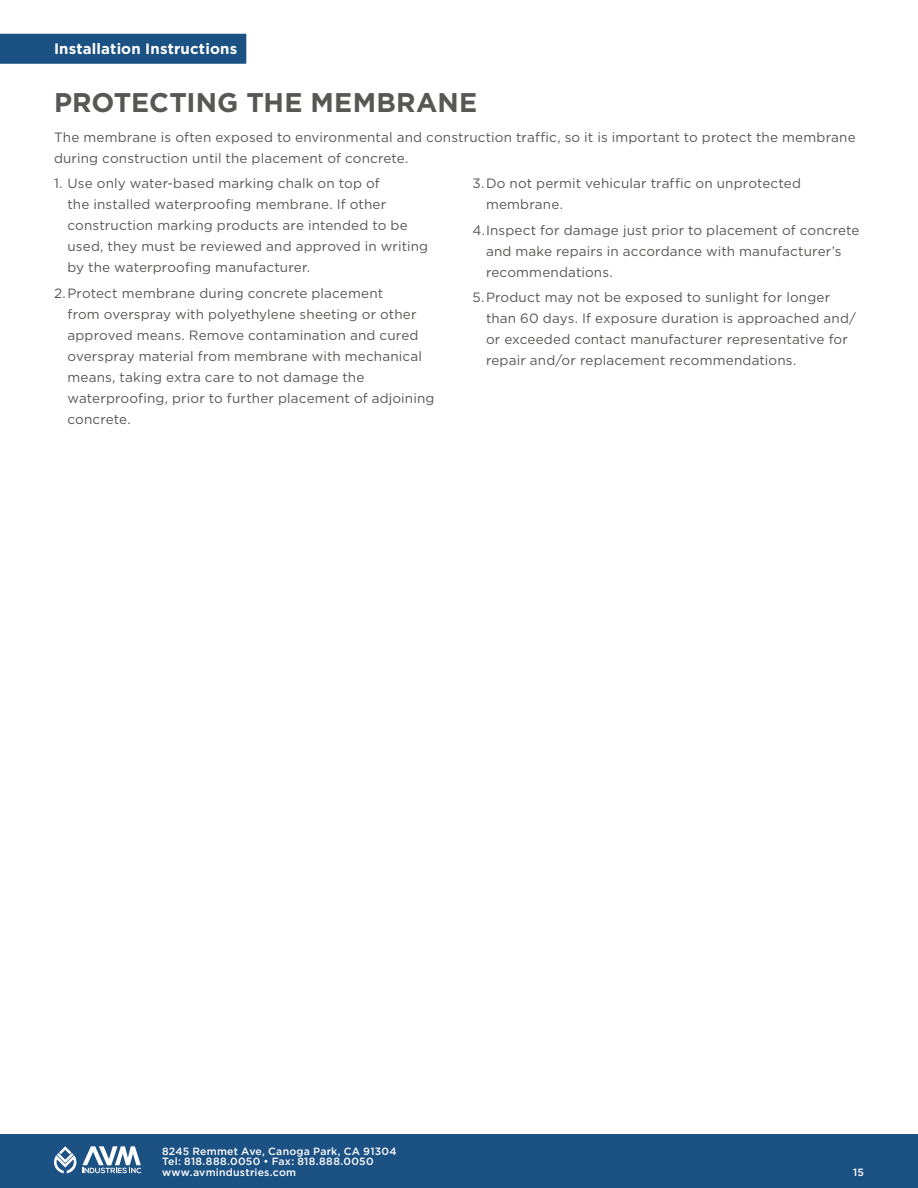
<style>
.page{position:relative;width:918px;height:1188px;background:#fff}
.page>*{position:absolute;margin:0;border:0;box-sizing:border-box;transform-origin:0 0}
._4_Subhead{font:700 27px "Gotham";letter-spacing:.005em;color:#575755}
.t1{font:700 15px "Gotham";letter-spacing:.01em;color:#fff}
._3_Text{font:13.5px/21px "Gotham";letter-spacing:.01em;color:#575755}
.t2{font:500 10.5px/10.5px "Gotham";letter-spacing:.025em;color:#fff}
</style>
<div class="page">
<div style="left:0;top:34px;width:246px;height:30px;background:#1c5184"></div>
<div style="left:0;top:1134px;width:918px;height:54px;background:#1c5184"></div>
<svg style="left:54px;top:1146px;width:22px;height:27px"></svg>
<svg style="left:82px;top:1146px;width:59px;height:27px"></svg>
<p class="t1" style="left:54px;top:39px;width:185px">Installation Instructions</p>
<p class="_4_Subhead" style="left:54px;top:84px;width:425px">PROTECTING THE MEMBRANE</p>
<p class="_3_Text" style="left:54px;top:126px;width:803px">The membrane is often exposed to environmental and construction traffic, so it is important to protect the membrane during construction until the placement of concrete.</p>
<p class="_3_Text" style="left:68px;top:173px;width:362px;text-indent:-14px">1. Use only water-based marking chalk on top of<br>the installed waterproofing membrane. If other construction marking products are intended to be used, they must be reviewed and approved in writing by the waterproofing manufacturer.</p>
<p class="_3_Text" style="left:68px;top:282px;width:369px;text-indent:-14px">2.Protect membrane during concrete placement<br>from overspray with polyethylene sheeting or other approved means. Remove contamination and cured overspray material from membrane with mechanical means, taking extra care to not damage the waterproofing, prior to further placement of adjoining concrete.</p>
<p class="_3_Text" style="left:486px;top:173px;width:317px;text-indent:-14px">3.Do not permit vehicular traffic on unprotected membrane.</p>
<p class="_3_Text" style="left:486px;top:219px;width:375px;text-indent:-14px">4.Inspect for damage just prior to placement of concrete and make repairs in accordance with manufacturer’s recommendations.</p>
<p class="_3_Text" style="left:486px;top:287px;width:372px;text-indent:-14px">5.Product may not be exposed to sunlight for longer than 60 days. If exposure duration is approached and/ or exceeded contact manufacturer representative for repair and/or replacement recommendations.</p>
<p class="t2" style="left:162px;top:1146px;width:236px">8245 Remmet Ave, Canoga Park, CA 91304<br>Tel: 818.888.0050 • Fax: 818.888.0050 www.avmindustries.com</p>
<p class="t2" style="left:853px;top:1167px;width:12px">15</p>
</div>
